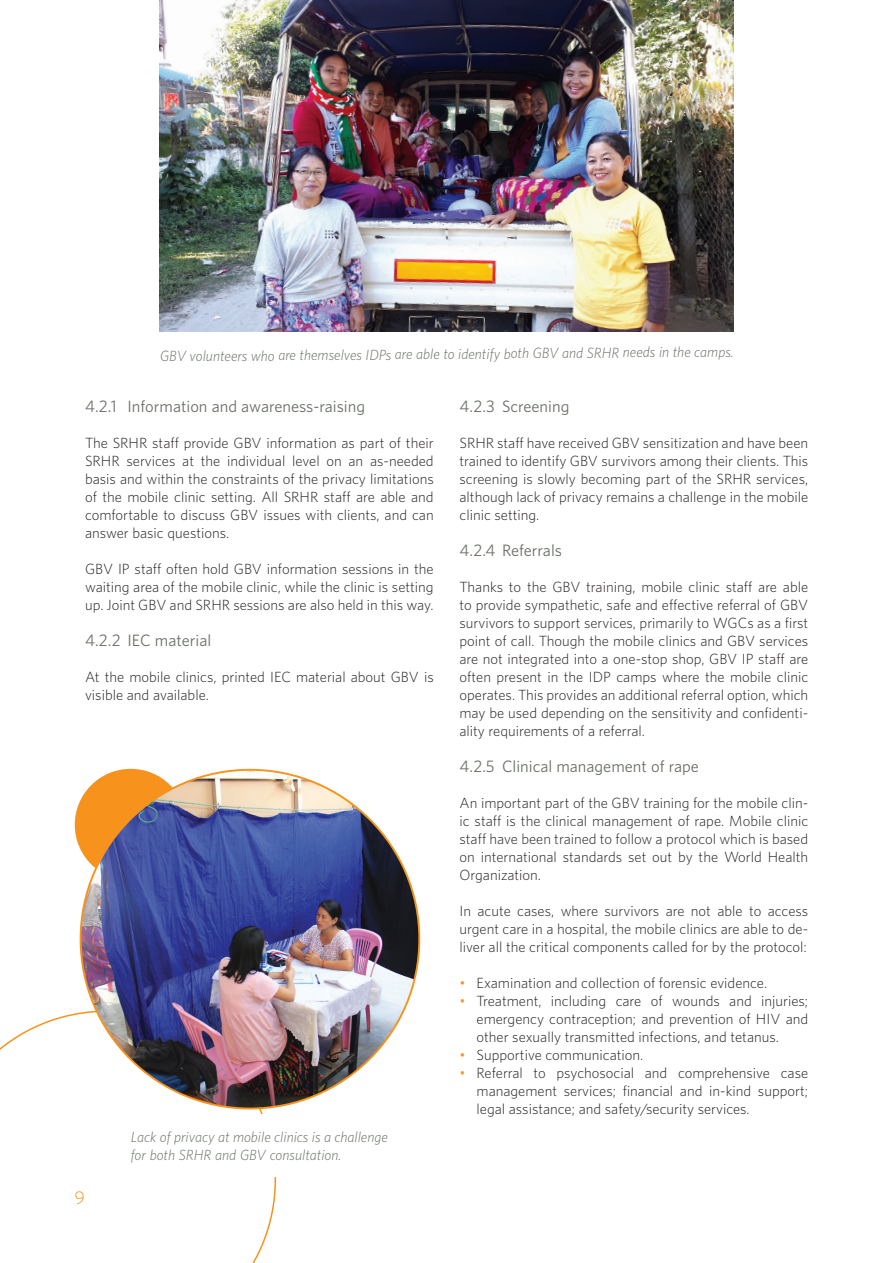
<style>
.page{position:relative;width:893px;height:1263px;background:#fff}
.page>*{position:absolute;margin:0;border:0;box-sizing:border-box;transform-origin:0 0}
.t1{font:300 16.5px "UNFPA";color:#f7931d}
.t2{font:15px "UNFPA Text";color:#6a7067}
.body{font:300 13.5px/18px "UNFPA";color:#231f20;text-align:justify}
.photo_caption{font:italic 300 13.5px/18px "UNFPA";letter-spacing:-.01em;color:#6a7067}
.s1{color:#f7931d}
</style>
<div class="page">
<svg style="left:0;top:1010px;width:276px;height:253px"></svg>
<div style="left:75px;top:769px;width:112px;height:112px;background:#f7931d;border-radius:50%"></div>
<img style="left:81px;top:770px;width:338px;height:338px;border-radius:169px">
<div style="left:131px;top:1114px;width:257px;height:63px;background:#fff"></div>
<img style="left:159px;top:0;width:574px;height:332px">
<p class="photo_caption" style="left:160px;top:345px;width:575px">GBV volunteers who are themselves IDPs are able to identify both GBV and SRHR needs in the camps.</p>
<p class="t2" style="left:85px;top:397px;width:282px">4.2.1 Information and awareness-raising</p>
<p class="body" style="left:85px;top:434px;width:350px">The SRHR staff provide GBV information as part of their SRHR services at the individual level on an as-needed basis and within the constraints of the privacy limitations of the mobile clinic setting. All SRHR staff are able and comfortable to discuss GBV issues with clients, and can answer basic questions.</p>
<p class="body" style="left:85px;top:560px;width:350px">GBV IP staff often hold GBV information sessions in the waiting area of the mobile clinic, while the clinic is setting up. Joint GBV and SRHR sessions are also held in this way.</p>
<p class="t2" style="left:85px;top:631px;width:128px">4.2.2 IEC material</p>
<p class="body" style="left:85px;top:668px;width:350px">At the mobile clinics, printed IEC material about GBV is visible and available.</p>
<p class="t1" style="left:75px;top:1188px;width:12px">9</p>
<p class="photo_caption" style="left:131px;top:1128px;width:259px">Lack of privacy at mobile clinics is a challenge for both SRHR and GBV consultation.</p>
<p class="t2" style="left:459px;top:397px;width:111px">4.2.3 Screening</p>
<p class="body" style="left:459px;top:434px;width:350px">SRHR staff have received GBV sensitization and have been trained to identify GBV survivors among their clients. This screening is slowly becoming part of the SRHR services, although lack of privacy remains a challenge in the mobile clinic setting.</p>
<p class="t2" style="left:459px;top:541px;width:104px">4.2.4 Referrals</p>
<p class="body" style="left:459px;top:578px;width:350px">Thanks to the GBV training, mobile clinic staff are able to provide sympathetic, safe and effective referral of GBV survivors to support services, primarily to WGCs as a first point of call. Though the mobile clinics and GBV services are not integrated into a one-stop shop, GBV IP staff are often present in the IDP camps where the mobile clinic operates. This provides an additional referral option, which may be used depending on the sensitivity and confidenti&shy;ality requirements of a referral.</p>
<p class="t2" style="left:459px;top:757px;width:241px">4.2.5 Clinical management of rape</p>
<p class="body" style="left:459px;top:794px;width:350px">An important part of the GBV training for the mobile clin&shy;ic staff is the clinical management of rape. Mobile clinic staff have been trained to follow a protocol which is based on international standards set out by the World Health Organization.</p>
<p class="body" style="left:459px;top:902px;width:350px">In acute cases, where survivors are not able to access urgent care in a hospital, the mobile clinics are able to de&shy;liver all the critical components called for by the protocol:</p>
<p class="body" style="left:459px;top:974px;width:309px"><span class="s1">•</span> Examination and collection of forensic evidence.</p>
<p class="body" style="left:476px;top:992px;width:333px;text-indent:-17px"><span class="s1">•</span> Treatment, including care of wounds and injuries; emergency contraception; and prevention of HIV and other sexually transmitted infections, and tetanus.</p>
<p class="body" style="left:459px;top:1046px;width:185px"><span class="s1">•</span> Supportive communication.</p>
<p class="body" style="left:476px;top:1064px;width:333px;text-indent:-17px"><span class="s1">•</span> Referral to psychosocial and comprehensive case management services; financial and in-kind support; legal assistance; and safety/security services.</p>
</div>
